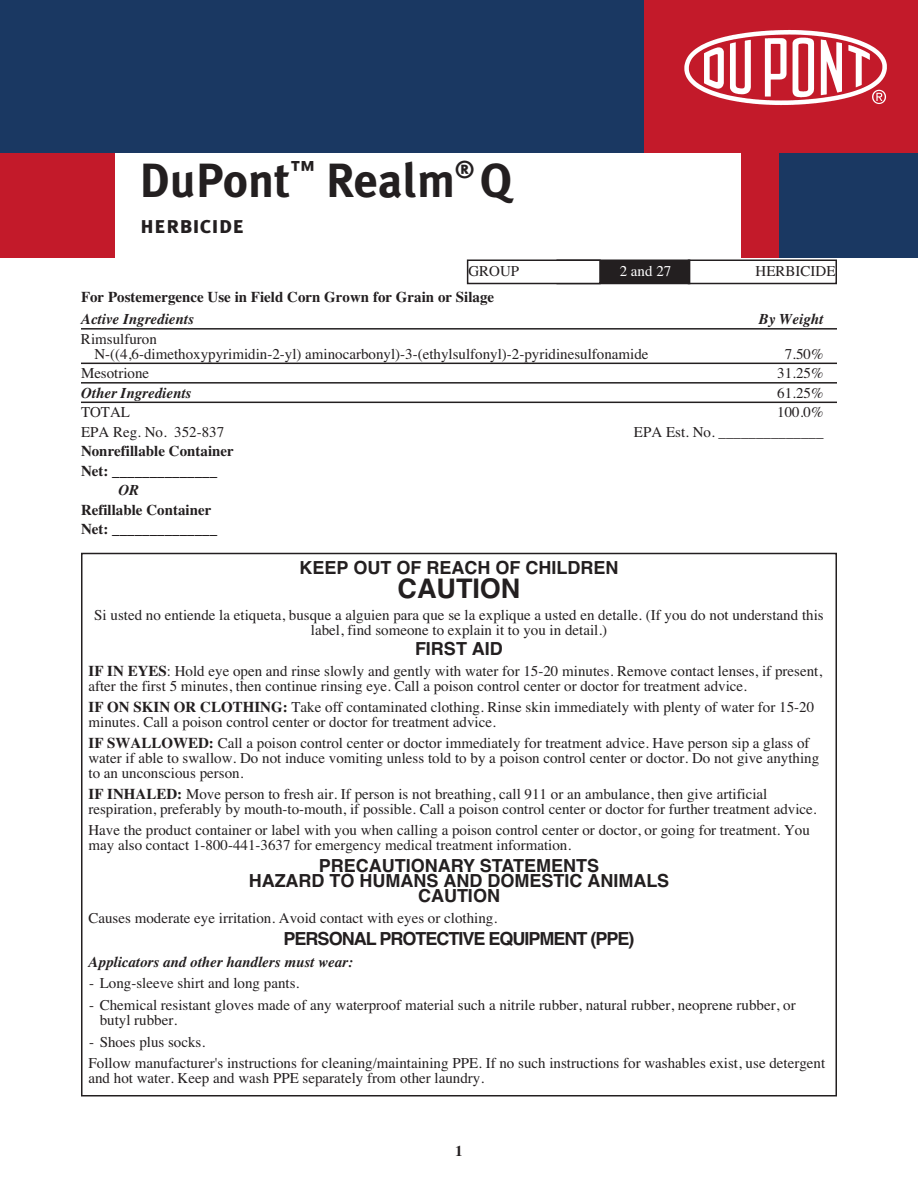
<style>
.page{position:relative;width:918px;height:1188px;background:#fff}
.page>*{position:absolute;margin:0;border:0;box-sizing:border-box;transform-origin:0 0}
.t1{font:700 48px "Meta Plus";color:#231f20}
.t2{font:700 27px "Helvetica";color:#231f20}
.t3{font:24px "Meta Plus Bold Caps";color:#231f20}
.t4{font:700 18px/15px "Helvetica";color:#231f20;text-align:center}
.t5{font:700 18px "Helvetica";letter-spacing:-.055em;color:#231f20}
.t6{font:15px/15px "Times";color:#231f20}
.t7{font:700 15px/19.5px "Times";color:#231f20}
.t8{font:italic 700 15px "Times";color:#231f20}
.t9{font:15px "Times";color:#fff}
.s1{font-weight:700}
</style>
<div class="page">
<hr style="left:81px;top:328px;width:756px;height:2px;background:#231f20">
<hr style="left:81px;top:363px;width:756px;height:1px;background:#231f20">
<hr style="left:81px;top:382px;width:756px;height:2px;background:#231f20">
<hr style="left:81px;top:402px;width:756px;height:1px;background:#231f20">
<div style="left:688px;top:260px;width:149px;height:24px;border:2px solid #231f20"></div>
<div style="left:558px;top:261px;width:131px;height:22px;background:#231f20"></div>
<div style="left:556px;top:260px;width:134px;height:24px;border:2px solid #231f20"></div>
<div style="left:468px;top:260px;width:132px;height:24px;background:#fff"></div>
<div style="left:467px;top:260px;width:134px;height:24px;border:2px solid #231f20"></div>
<div style="left:0;top:153px;width:115px;height:105px;background:#c31a2a"></div>
<div style="left:741px;top:153px;width:38px;height:105px;background:#c31a2a"></div>
<div style="left:779px;top:153px;width:139px;height:105px;background:#1a3862"></div>
<div style="left:0;top:0;width:644px;height:153px;background:#1a3862"></div>
<div style="left:644px;top:0;width:274px;height:153px;background:#c31a2a"></div>
<img style="left:684px;top:30px;width:203px;height:76px">
<h1 class="t1" style="left:140px;top:152px;width:374px">DuPont<sup>™</sup> Realm<sup>®</sup> Q</h1>
<h3 class="t3" style="left:140px;top:211px;width:105px">herbicide</h3>
<p class="t6" style="left:468px;top:263px;width:52px">GROUP</p>
<p class="t9" style="left:620px;top:262px;width:53px">2 and 27</p>
<p class="t6" style="left:756px;top:263px;width:81px">HERBICIDE</p>
<p class="t7" style="left:81px;top:287px;width:415px">For Postemergence Use in Field Corn Grown for Grain or Silage</p>
<p class="t8" style="left:81px;top:310px;width:114px">Active Ingredients</p>
<p class="t8" style="left:759px;top:310px;width:66px">By Weight</p>
<p class="t6" style="left:94px;top:331px;width:556px;text-indent:-14px">Rimsulfuron<br>N-((4,6-dimethoxypyrimidin-2-yl) aminocarbonyl)-3-(ethylsulfonyl)-2-pyridinesulfonamide</p>
<p class="t6" style="left:785px;top:346px;width:40px">7.50%</p>
<p class="t6" style="left:81px;top:366px;width:70px">Mesotrione</p>
<p class="t6" style="left:777px;top:366px;width:48px">31.25%</p>
<p class="t8" style="left:81px;top:384px;width:112px">Other Ingredients</p>
<p class="t6" style="left:777px;top:385px;width:48px">61.25%</p>
<p class="t6" style="left:81px;top:405px;width:51px">TOTAL</p>
<p class="t6" style="left:777px;top:405px;width:48px">100.0%</p>
<p class="t6" style="left:81px;top:424px;width:145px">EPA Reg. No. 352-837</p>
<p class="t6" style="left:634px;top:424px;width:191px">EPA Est. No. ______________</p>
<p class="t7" style="left:81px;top:441px;width:154px">Nonrefillable Container<br>Net: ______________</p>
<p class="t8" style="left:119px;top:481px;width:22px">OR</p>
<p class="t7" style="left:81px;top:500px;width:138px">Refillable Container<br>Net: ______________</p>
<p class="t4" style="left:300px;top:560px;width:320px">KEEP OUT OF REACH OF CHILDREN</p>
<h2 class="t2" style="left:398px;top:573px;width:124px">CAUTION</h2>
<p class="t6" style="left:94px;top:607px;width:731px;text-align:center">Si usted no entiende la etiqueta, busque a alguien para que se la explique a usted en detalle. (If you do not understand this label, find someone to explain it to you in detail.)</p>
<p class="t4" style="left:415px;top:641px;width:89px">FIRST AID</p>
<p class="t6" style="left:88px;top:663px;width:735px"><span class="s1">IF IN EYES</span>: Hold eye open and rinse slowly and gently with water for 15-20 minutes. Remove contact lenses, if present, after the first 5 minutes, then continue rinsing eye. Call a poison control center or doctor for treatment advice.</p>
<p class="t6" style="left:88px;top:699px;width:727px"><span class="s1">IF ON SKIN OR CLOTHING:</span> Take off contaminated clothing. Rinse skin immediately with plenty of water for 15-20 minutes. Call a poison control center or doctor for treatment advice.</p>
<p class="t6" style="left:88px;top:735px;width:732px"><span class="s1">IF SWALLOWED:</span> Call a poison control center or doctor immediately for treatment advice. Have person sip a glass of water if able to swallow. Do not induce vomiting unless told to by a poison control center or doctor. Do not give anything to an unconscious person.</p>
<p class="t6" style="left:88px;top:786px;width:730px"><span class="s1">IF INHALED:</span> Move person to fresh air. If person is not breathing, call 911 or an ambulance, then give artificial respiration, preferably by mouth-to-mouth, if possible. Call a poison control center or doctor for further treatment advice.</p>
<p class="t6" style="left:88px;top:822px;width:723px">Have the product container or label with you when calling a poison control center or doctor, or going for treatment. You may also contact 1-800-441-3637 for emergency medical treatment information.</p>
<p class="t4" style="left:249px;top:858px;width:422px">PRECAUTIONARY STATEMENTS<br>HAZARD TO HUMANS AND DOMESTIC ANIMALS<br>CAUTION</p>
<p class="t6" style="left:88px;top:911px;width:410px">Causes moderate eye irritation. Avoid contact with eyes or clothing.</p>
<p class="t5" style="left:284px;top:928px;width:352px">PERSONAL PROTECTIVE EQUIPMENT (PPE)</p>
<p class="t8" style="left:88px;top:953px;width:266px">Applicators and other handlers must wear:</p>
<p class="t6" style="left:89px;top:976px;width:212px">- Long-sleeve shirt and long pants.</p>
<p class="t6" style="left:100px;top:997px;width:697px;text-indent:-10px">- Chemical resistant gloves made of any waterproof material such a nitrile rubber, natural rubber, neoprene rubber, or butyl rubber.</p>
<p class="t6" style="left:89px;top:1031px;width:738px;line-height:21.8px">- Shoes plus socks.<br>Follow manufacturer's instructions for cleaning/maintaining PPE. If no such instructions for washables exist, use detergent</p>
<p class="t6" style="left:88px;top:1071px;width:397px">and hot water. Keep and wash PPE separately from other laundry.</p>
<p class="t7" style="left:455px;top:1141px;width:9px">1</p>
</div>
